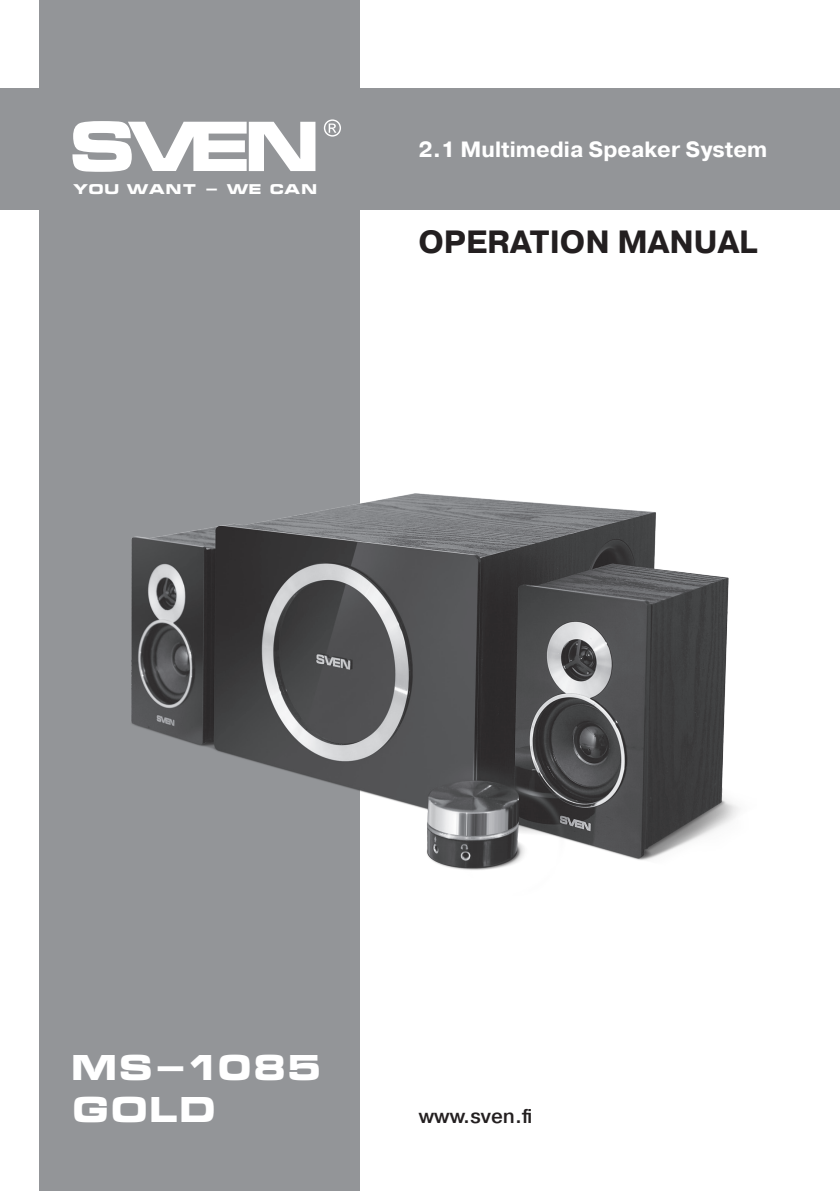
<style>
.page{position:relative;width:840px;height:1191px;background:#fff}
.page>*{position:absolute;margin:0;border:0;box-sizing:border-box;transform-origin:0 0}
.text{font:700 35px "Micra";letter-spacing:-.01em;color:#fff}
.t1{font:700 32px "Pragmatica";color:#231f20}
.t2{font:700 22px "Pragmatica";color:#fff}
.t3{font:500 20px "Pragmatica";color:#231f20}
.t4{font:700 13.8px "Micra";color:#fff;scale:1.04 1}
</style>
<div class="page">
<div style="left:39px;top:0;width:320px;height:1191px;background:#939598"></div>
<div style="left:0;top:88px;width:839px;height:121px;background:#939598"></div>
<svg style="left:72px;top:121px;width:243px;height:51px"></svg>
<svg style="left:323px;top:119px;width:18px;height:18px"></svg>
<img style="left:131px;top:459px;width:608px;height:436px">
<p class="t4" style="left:73px;top:182px;width:237px">YOU WANT - WE CAN</p>
<p class="t2" style="left:418px;top:135px;width:350px">2.1 Multimedia Speaker System</p>
<p class="t1" style="left:418px;top:221px;width:341px">OPERATION MANUAL</p>
<p class="text" style="left:71px;top:1048px;width:253px">MS-1085</p>
<p class="text" style="left:71px;top:1090px;width:149px">GOLD</p>
<p class="t3" style="left:418px;top:1103px;width:115px">www.sven.fi</p>
</div>
